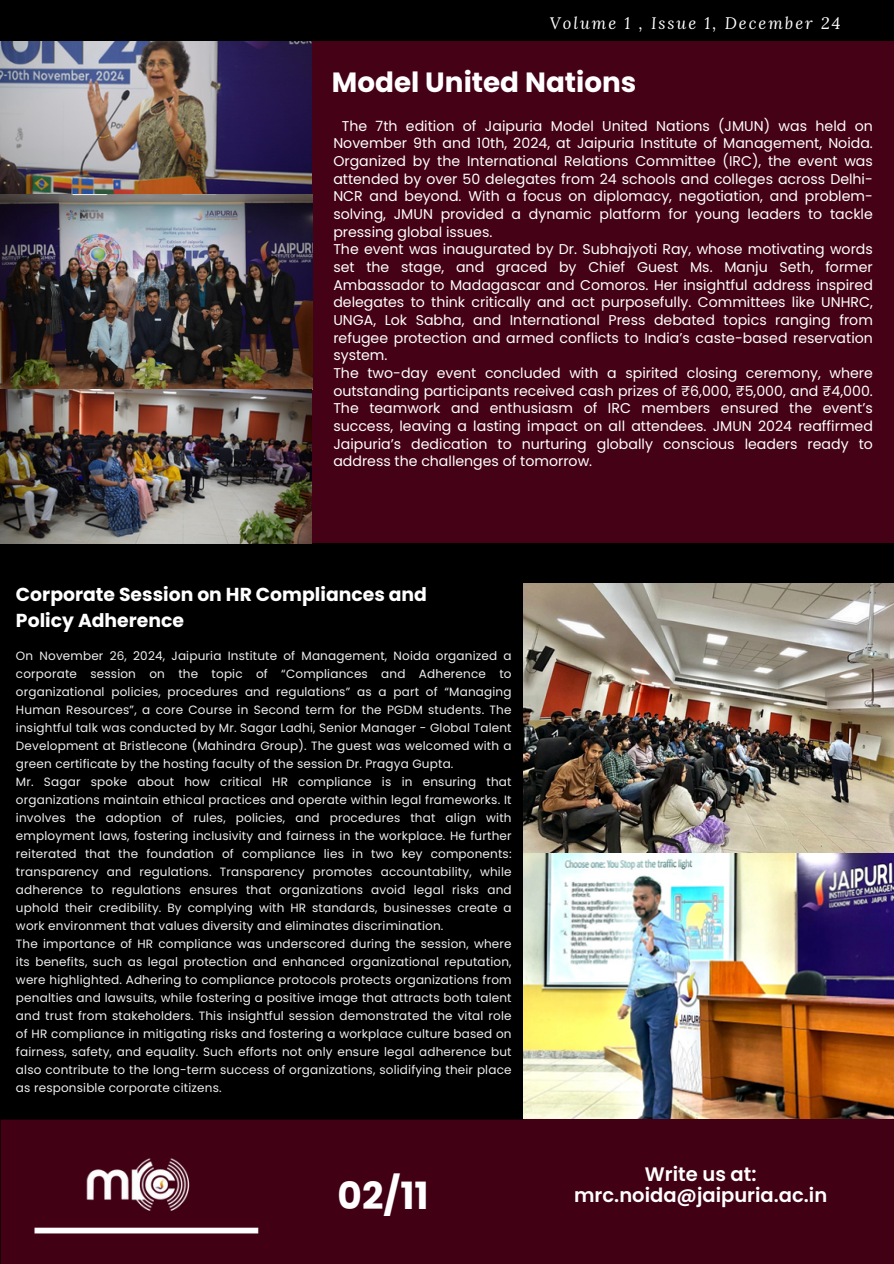
<style>
.page{position:relative;width:894px;height:1264px;background:#fff}
.page>*{position:absolute;margin:0;border:0;box-sizing:border-box;transform-origin:0 0}
.t1{font:700 37.5px "Poppins";color:#fff}
.t2{font:700 27.75px "Poppins";color:#fff}
.t3{font:600 19.5px/21.3px "Poppins";color:#fff;text-align:center}
.t4{font:700 18.75px/25.8px "Poppins";color:#fff}
.t5{font:italic 16.5px "Lora";letter-spacing:.12em;color:#fff}
.t6{font:14.1px/17.7px "Poppins";color:#fff}
.t7{font:12px/18px "Poppins";letter-spacing:.015em;color:#efefef;text-align:justify}
</style>
<div class="page">
<div style="left:0;top:0;width:893px;height:1263px;background:#000"></div>
<div style="left:312px;top:42px;width:581px;height:500px;background:#450116"></div>
<img style="left:0;top:592px;width:893px;height:671px">
<img style="left:72px;top:1119px;width:129px;height:129px">
<img style="left:0;top:41px;width:312px;height:154px">
<img style="left:0;top:195px;width:312px;height:349px">
<img style="left:523px;top:584px;width:369px;height:534px">
<h2 class="t5" style="left:549px;top:12px;width:292px">Volume 1 , Issue 1, December 24</h2>
<p class="t2" style="left:332px;top:63px;width:306px">Model United Nations</p>
<h5 class="t6" style="left:333px;top:117px;width:541px;text-indent:8px">The 7th edition of Jaipuria Model United Nations (JMUN) was held on November 9th and 10th, 2024, at Jaipuria Institute of Management, Noida.<br>Organized by the International Relations Committee (IRC), the event was attended by over 50 delegates from 24 schools and colleges across Delhi-NCR and beyond. With a focus on diplomacy, negotiation, and problem&shy;solving, JMUN provided a dynamic platform for young leaders to tackle pressing global issues.<br>The event was inaugurated by Dr. Subhajyoti Ray, whose motivating words set the stage, and graced by Chief Guest Ms. Manju Seth, former Ambassador to Madagascar and Comoros. Her insightful address inspired delegates to think critically and act purposefully. Committees like UNHRC, UNGA, Lok Sabha, and International Press debated topics ranging from refugee protection and armed conflicts to India’s caste-based reservation system.<br>The two-day event concluded with a spirited closing ceremony, where outstanding participants received cash prizes of ₹6,000, ₹5,000, and ₹4,000.<br>The teamwork and enthusiasm of IRC members ensured the event’s success, leaving a lasting impact on all attendees. JMUN 2024 reaffirmed Jaipuria’s dedication to nurturing globally conscious leaders ready to address the challenges of tomorrow.</h5>
<p class="t4" style="left:16px;top:581px;width:412px">Corporate Session on HR Compliances and<br>Policy Adherence</p>
<h3 class="t7" style="left:16px;top:646px;width:497px">On November 26, 2024, Jaipuria Institute of Management, Noida organized a corporate session on the topic of “Compliances and Adherence to organizational policies, procedures and regulations” as a part of “Managing Human Resources”, a core Course in Second term for the PGDM students. The insightful talk was conducted by Mr. Sagar Ladhi, Senior Manager - Global Talent Development at Bristlecone (Mahindra Group). The guest was welcomed with a green certificate by the hosting faculty of the session Dr. Pragya Gupta.</h3>
<p class="t7" style="left:16px;top:772px;width:497px">Mr. Sagar spoke about how critical HR compliance is in ensuring that organizations maintain ethical practices and operate within legal frameworks. It involves the adoption of rules, policies, and procedures that align with employment laws, fostering inclusivity and fairness in the workplace. He further reiterated that the foundation of compliance lies in two key components: transparency and regulations. Transparency promotes accountability, while adherence to regulations ensures that organizations avoid legal risks and uphold their credibility. By complying with HR standards, businesses create a work environment that values diversity and eliminates discrimination.</p>
<p class="t7" style="left:16px;top:934px;width:497px">The importance of HR compliance was underscored during the session, where its benefits, such as legal protection and enhanced organizational reputation, were highlighted. Adhering to compliance protocols protects organizations from penalties and lawsuits, while fostering a positive image that attracts both talent and trust from stakeholders. This insightful session demonstrated the vital role of HR compliance in mitigating risks and fostering a workplace culture based on fairness, safety, and equality. Such efforts not only ensure legal adherence but also contribute to the long-term success of organizations, solidifying their place as responsible corporate citizens.</p>
<h4 class="t1" style="left:337px;top:1169px;width:93px">02/11</h4>
<p class="t3" style="left:574px;top:1162px;width:254px">Write us at: mrc.noida@jaipuria.ac.in</p>
</div>
